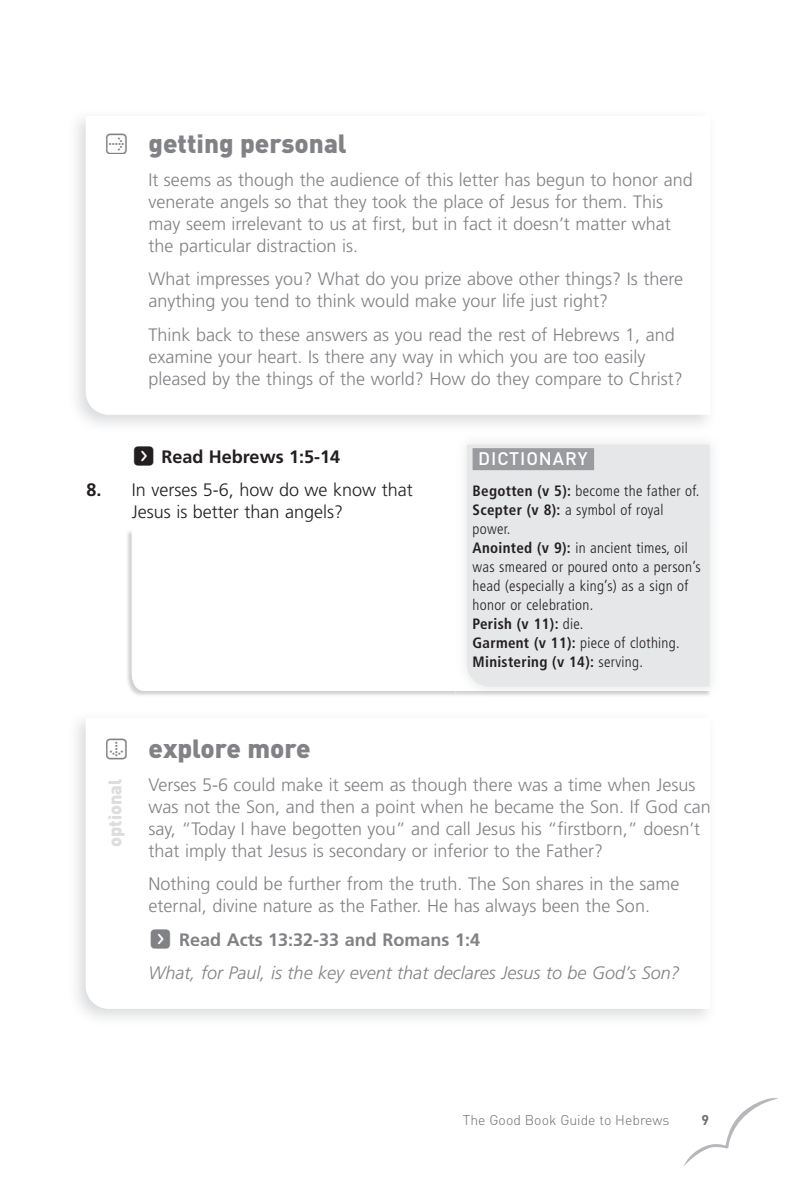
<style>
.page{position:relative;width:798px;height:1195px;background:#fff}
.page>*{position:absolute;margin:0;border:0;box-sizing:border-box;transform-origin:0 0}
.t1{font:900 26px "DIN";color:#808285}
.t2{font:300 18px/22px "Frutiger";color:#808285}
.t3{font:italic 300 18px/33.4px "Frutiger";color:#808285}
.t4{font:300 18px/22px "Frutiger";color:#231f20}
.t5{font:700 18px "Frutiger";color:#231f20}
.t6{font:500 18px "DIN";letter-spacing:.05em;color:#fff}
.t7{font:900 18px "DIN";color:#dcdddf}
.t8{font:300 condensed 15px/19px "Frutiger";letter-spacing:.02em;color:#231f20}
.t9{font:300 14px "DIN";color:#6c6d70}
.t10{font:700 14px "DIN";color:#6c6d70}
.s1{font-family:"Button Bonus Rounded Positive";font-weight:400}
.s2{font-family:"Button Bonus Rounded Negative";font-weight:400;font-size:24px}
.s3{font-weight:700}
.s4{font-family:"Button Bonus Rounded Negative";font-weight:400;font-style:normal;font-size:24px}
.s5{font-weight:700;font-style:normal}
</style>
<div class="page">
<img style="left:127px;top:531px;width:328px;height:165px">
<svg style="left:132px;top:531px;width:323px;height:160px"></svg>
<div style="left:466px;top:445px;width:243px;height:242px;background:#e6e7e9"></div>
<div style="left:472px;top:448px;width:121px;height:22px;background:#999b9e"></div>
<svg style="left:684px;top:1098px;width:93px;height:68px"></svg>
<h1 class="t1" style="left:103px;top:126px;width:245px"><span class="s1">A</span> getting personal</h1>
<p class="t2" style="left:148px;top:169px;width:545px">It seems as though the audience of this letter has begun to honor and venerate angels so that they took the place of Jesus for them. This may seem irrelevant to us at first, but in fact it doesn’t matter what the particular distraction is.</p>
<p class="t2" style="left:148px;top:268px;width:535px">What impresses you? What do you prize above other things? Is there anything you tend to think would make your life just right?</p>
<p class="t2" style="left:148px;top:324px;width:535px">Think back to these answers as you read the rest of Hebrews 1, and examine your heart. Is there any way in which you are too easily pleased by the things of the world? How do they compare to Christ?</p>
<p class="t5" style="left:132px;top:446px;width:210px"><span class="s2">f</span> Read Hebrews 1:5-14</p>
<p class="t4" style="left:132px;top:479px;width:282px;text-indent:-45px"><span class="s3">8.</span> In verses 5-6, how do we know that<br>Jesus is better than angels?</p>
<p class="t6" style="left:478px;top:447px;width:111px">DICTIONARY</p>
<p class="t8" style="left:472px;top:481px;width:230px"><span class="s3">Begotten (v 5):</span> become the father of.<br><span class="s3">Scepter (v 8):</span> a symbol of royal power.<br><span class="s3">Anointed (v 9):</span> in ancient times, oil was smeared or poured onto a person’s head (especially a king’s) as a sign of honor or celebration.<br><span class="s3">Perish (v 11):</span> die.<br><span class="s3">Garment (v 11):</span> piece of clothing.<br><span class="s3">Ministering (v 14):</span> serving.</p>
<h1 class="t1" style="left:103px;top:731px;width:209px"><span class="s1">D</span> explore more</h1>
<p class="t2" style="left:148px;top:774px;width:548px">Verses 5-6 could make it seem as though there was a time when Jesus</p>
<p class="t2" style="left:148px;top:818px;width:553px">say, “Today I have begotten you” and call Jesus his “firstborn,” doesn’t that imply that Jesus is secondary or inferior to the Father?</p>
<p class="t2" style="left:148px;top:873px;width:532px">Nothing could be further from the truth. The Son shares in the same eternal, divine nature as the Father. He has always been the Son.</p>
<p class="t3" style="left:148px;top:923px;width:532px"><span class="s4">f</span> <span class="s5">Read Acts 13:32-33 and Romans 1:4<br></span>What, for Paul, is the key event that declares Jesus to be God’s Son?</p>
<p class="t7" style="left:103px;top:847px;width:69px;rotate:-90deg">optional</p>
<p class="t2" style="left:148px;top:796px;width:563px">was not the Son, and then a point when he became the Son. If God can</p>
<p class="t9" style="left:462px;top:1111px;width:208px">The Good Book Guide to Hebrews</p>
<p class="t10" style="left:701px;top:1111px;width:9px">9</p>
</div>
